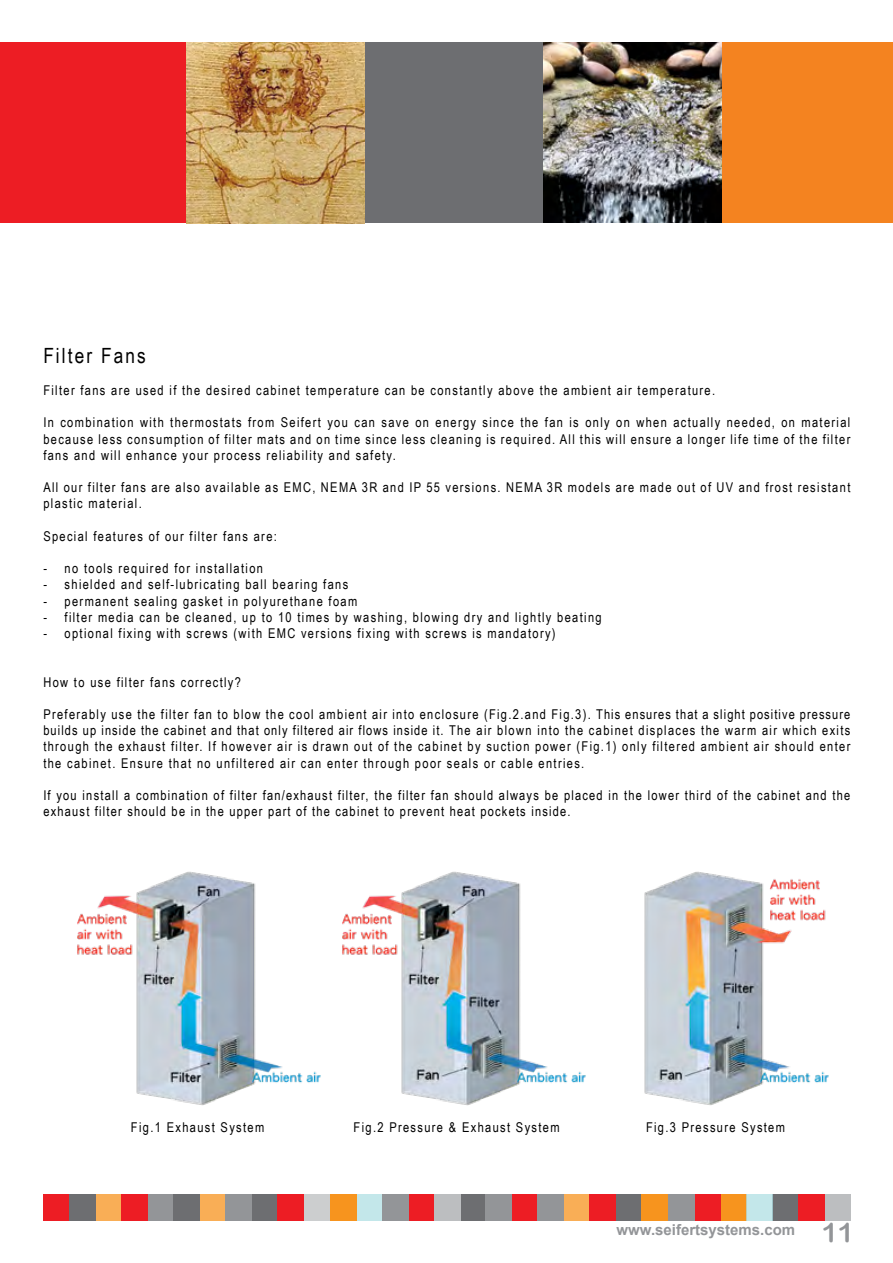
<style>
.page{position:relative;width:893px;height:1263px;background:#fff}
.page>*{position:absolute;margin:0;border:0;box-sizing:border-box;transform-origin:0 0}
.t1{font:21px "Arial Narrow";letter-spacing:.1em;color:#000}
.t2{font:700 15px "Arial";color:#939598}
.t3{font:13.5px/16.2px "Arial Narrow";letter-spacing:.1em;color:#000;text-align:justify}
.s1{font-family:"Arial Rounded MT Bold";font-weight:400;font-size:27px}
</style>
<div class="page">
<div style="left:43px;top:1194px;width:26px;height:26px;background:#ed1d24"></div>
<div style="left:459px;top:1194px;width:26px;height:26px;background:#6d6e71"></div>
<div style="left:252px;top:1194px;width:26px;height:26px;background:#6d6e71"></div>
<div style="left:148px;top:1194px;width:26px;height:26px;background:#939598"></div>
<div style="left:564px;top:1194px;width:26px;height:26px;background:#f9ae56"></div>
<div style="left:356px;top:1194px;width:26px;height:26px;background:#c3e7ea"></div>
<div style="left:772px;top:1194px;width:26px;height:26px;background:#6d6e71"></div>
<div style="left:95px;top:1194px;width:26px;height:26px;background:#f9ae56"></div>
<div style="left:512px;top:1194px;width:26px;height:26px;background:#ed1d24"></div>
<div style="left:304px;top:1194px;width:26px;height:26px;background:#cccecf"></div>
<div style="left:720px;top:1194px;width:26px;height:26px;background:#f7941e"></div>
<div style="left:200px;top:1194px;width:26px;height:26px;background:#f9ae56"></div>
<div style="left:616px;top:1194px;width:26px;height:26px;background:#6d6e71"></div>
<div style="left:408px;top:1194px;width:26px;height:26px;background:#ed1d24"></div>
<div style="left:824px;top:1194px;width:26px;height:26px;background:#bcbec0"></div>
<div style="left:694px;top:1194px;width:26px;height:26px;background:#ed1d24"></div>
<div style="left:69px;top:1194px;width:26px;height:26px;background:#6d6e71"></div>
<div style="left:485px;top:1194px;width:27px;height:26px;background:#939598"></div>
<div style="left:278px;top:1194px;width:26px;height:26px;background:#ed1d24"></div>
<div style="left:174px;top:1194px;width:26px;height:26px;background:#6d6e71"></div>
<div style="left:590px;top:1194px;width:26px;height:26px;background:#ed1d24"></div>
<div style="left:382px;top:1194px;width:26px;height:26px;background:#939598"></div>
<div style="left:669px;top:1194px;width:26px;height:26px;background:#939598"></div>
<div style="left:798px;top:1194px;width:26px;height:26px;background:#ed1d24"></div>
<div style="left:121px;top:1194px;width:27px;height:26px;background:#ed1d24"></div>
<div style="left:538px;top:1194px;width:26px;height:26px;background:#939598"></div>
<div style="left:330px;top:1194px;width:26px;height:26px;background:#f7941e"></div>
<div style="left:746px;top:1194px;width:26px;height:26px;background:#c3e7ea"></div>
<div style="left:226px;top:1194px;width:26px;height:26px;background:#939598"></div>
<div style="left:642px;top:1194px;width:26px;height:26px;background:#f7941e"></div>
<div style="left:434px;top:1194px;width:26px;height:26px;background:#bcbec0"></div>
<img style="left:77px;top:871px;width:244px;height:235px">
<img style="left:342px;top:871px;width:226px;height:235px">
<img style="left:571px;top:871px;width:258px;height:234px">
<div style="left:0;top:43px;width:186px;height:180px;background:#ed1d24"></div>
<div style="left:365px;top:43px;width:178px;height:180px;background:#6d6e71"></div>
<div style="left:722px;top:43px;width:171px;height:180px;background:#f48320"></div>
<img style="left:186px;top:43px;width:179px;height:180px">
<img style="left:543px;top:43px;width:179px;height:180px">
<h1 class="t1" style="left:43px;top:340px;width:104px">Filter Fans</h1>
<p class="t3" style="left:43px;top:382px;width:673px">Filter fans are used if the desired cabinet temperature can be constantly above the ambient air temperature.</p>
<p class="t3" style="left:43px;top:414px;width:808px">In combination with thermostats from Seifert you can save on energy since the fan is only on when actually needed, on material because less consumption of filter mats and on time since less cleaning is required. All this will ensure a longer life time of the filter fans and will enhance your process reliability and safety.</p>
<p class="t3" style="left:43px;top:479px;width:808px">All our filter fans are also available as EMC, NEMA 3R and IP 55 versions. NEMA 3R models are made out of UV and frost resistant plastic material.</p>
<p class="t3" style="left:43px;top:527px;width:235px">Special features of our filter fans are:</p>
<p class="t3" style="left:43px;top:560px;width:221px">- no tools required for installation</p>
<p class="t3" style="left:43px;top:576px;width:306px">- shielded and self-lubricating ball bearing fans</p>
<p class="t3" style="left:43px;top:592px;width:315px">- permanent sealing gasket in polyurethane foam</p>
<p class="t3" style="left:43px;top:608px;width:560px">- filter media can be cleaned, up to 10 times by washing, blowing dry and lightly beating</p>
<p class="t3" style="left:43px;top:625px;width:514px">- optional fixing with screws (with EMC versions fixing with screws is mandatory)</p>
<p class="t3" style="left:43px;top:673px;width:199px">How to use filter fans correctly?</p>
<p class="t3" style="left:43px;top:706px;width:808px">Preferably use the filter fan to blow the cool ambient air into enclosure (Fig.2.and Fig.3). This ensures that a slight positive pressure builds up inside the cabinet and that only filtered air flows inside it. The air blown into the cabinet displaces the warm air which exits through the exhaust filter. If however air is drawn out of the cabinet by suction power (Fig.1) only filtered ambient air should enter the cabinet. Ensure that no unfiltered air can enter through poor seals or cable entries.</p>
<p class="t3" style="left:43px;top:787px;width:808px">If you install a combination of filter fan/exhaust filter, the filter fan should always be placed in the lower third of the cabinet and the exhaust filter should be in the upper part of the cabinet to prevent heat pockets inside.</p>
<p class="t3" style="left:131px;top:1119px;width:135px">Fig.1 Exhaust System</p>
<p class="t3" style="left:354px;top:1119px;width:208px">Fig.2 Pressure &amp; Exhaust System</p>
<p class="t3" style="left:646px;top:1119px;width:140px">Fig.3 Pressure System</p>
<p class="t2" style="left:617px;top:1219px;width:239px">www.seifertsystems.com <span class="s1">11</span></p>
</div>
